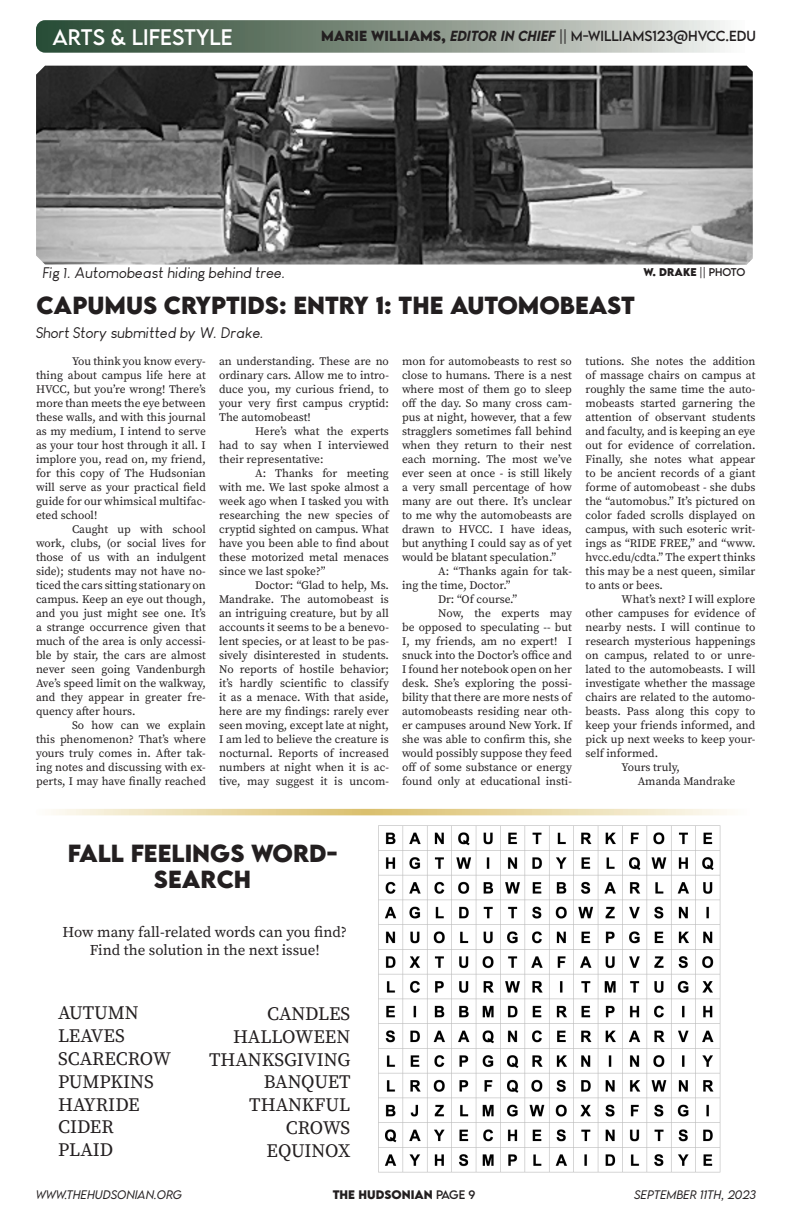
<style>
.page{position:relative;width:792px;height:1224px;background:#fff}
.page>*{position:absolute;margin:0;border:0;box-sizing:border-box;transform-origin:0 0}
.t1{font:700 22px/26.4px "LEMONMILK";color:#231f20}
.t2{font:20px "LEMONMILK";color:#fff}
.t3{font:19px "Source Serif Variable";letter-spacing:-.01em;color:#231f20}
.t4{font:15px/18px "Source Serif Variable";color:#231f20;text-align:center}
.t5{font:italic 15px "Louis George Cafe";color:#231f20}
.t6{font:13px "LEMONMILK";color:#231f20}
.t7{font:700 13px "LEMONMILK";color:#231f20}
.t8{font:11.5px/14px "Source Serif Variable";color:#231f20;text-align:justify}
.t9{font:italic 300 11px "LEMONMILK";color:#231f20}
.t10{font:700 11px "LEMONMILK";color:#231f20}
.t11{font:11px "LEMONMILK";color:#231f20}
.t12{font:700 10px "LEMONMILK";color:#231f20}
.s1{font-weight:700}
.s2{font-weight:500;font-style:italic}
.s3{font-weight:400}
</style>
<div class="page">
<svg style="left:36px;top:20px;width:689px;height:33px;background:#849487"></svg>
<img style="left:378px;top:825px;width:343px;height:348px">
<img style="left:36px;top:66px;width:717px;height:199px">
<svg style="left:36px;top:809px;width:719px;height:6px;background:#ebddb1"></svg>
<p class="t2" style="left:52px;top:24px;width:179px">ARTS &amp; LIFESTYLE</p>
<p class="t7" style="left:321px;top:27px;width:100px">MARIE WILLIAMS</p>
<p class="t6" style="left:441px;top:28px;width:316px"><span class="s1">,</span> <span class="s2">EDITOR IN CHIEF</span> || M-WILLIAMS123@HVCC.EDU</p>
<p class="t5" style="left:42px;top:264px;width:244px">Fig 1. Automobeast hiding behind tree.</p>
<p class="t12" style="left:643px;top:265px;width:104px">W. DRAKE <span class="s3">|| PHOTO</span></p>
<p class="t1" style="left:36px;top:293px;width:69px">CAPUMUS</p>
<p class="t1" style="left:164px;top:293px;width:355px">CRYPTIDS: ENTRY 1: TH E AUTOMO</p>
<p class="t1" style="left:560px;top:293px;width:76px">BEAST</p>
<p class="t5" style="left:36px;top:324px;width:229px">Short Story submitted by W. Drake.</p>
<p class="t8" style="left:36px;top:354px;width:171px;text-indent:36px">You think you know every&shy;thing about campus life here at HVCC, but you’re wrong! There’s more than meets the eye between these walls, and with this journal as my medium, I intend to serve as your tour host through it all. I implore you, read on, my friend, for this copy of The Hudsonian will serve as your practical field guide for our whimsical multifac&shy;eted school!</p>
<p class="t8" style="left:36px;top:522px;width:171px;text-indent:36px">Caught up with school work, clubs, (or social lives for those of us with an indulgent side); students may not have no&shy;ticed the cars sitting stationary on campus. Keep an eye out though, and you just might see one. It’s a strange occurrence given that much of the area is only accessi&shy;ble by stair, the cars are almost never seen going Vandenburgh Ave’s speed limit on the walkway, and they appear in greater fre&shy;quency after hours.</p>
<p class="t8" style="left:36px;top:718px;width:171px;text-indent:36px">So how can we explain this phenomenon? That’s where yours truly comes in. After tak&shy;ing notes and discussing with ex&shy;perts, I may have finally reached</p>
<p class="t8" style="left:402px;top:354px;width:171px">mon for automobeasts to rest so close to humans. There is a nest where most of them go to sleep off the day. So many cross cam&shy;pus at night, however, that a few stragglers sometimes fall behind when they return to their nest each morning. The most we’ve ever seen at once - is still likely a very small percentage of how many are out there. It’s unclear to me why the automobeasts are drawn to HVCC. I have ideas, but anything I could say as of yet would be blatant speculation.”</p>
<p class="t8" style="left:402px;top:564px;width:171px;text-indent:36px">A: “Thanks again for tak&shy;ing the time, Doctor.”</p>
<p class="t8" style="left:438px;top:592px;width:81px">Dr: “Of course.”</p>
<p class="t8" style="left:402px;top:606px;width:171px;text-indent:36px">Now, the experts may be opposed to speculating -- but I, my friends, am no expert! I snuck into the Doctor’s office and I found her notebook open on her desk. She’s exploring the possi&shy;bility that there are more nests of automobeasts residing near oth&shy;er campuses around New York. If she was able to confirm this, she would possibly suppose they feed off of some substance or energy found only at educational insti-</p>
<p class="t8" style="left:219px;top:354px;width:171px">an understanding. These are no ordinary cars. Allow me to intro&shy;duce you, my curious friend, to your very first campus cryptid:<br>The automobeast!</p>
<p class="t8" style="left:219px;top:424px;width:171px;text-indent:36px">Here’s what the experts had to say when I interviewed their representative:</p>
<p class="t8" style="left:219px;top:466px;width:171px;text-indent:36px">A: Thanks for meeting with me. We last spoke almost a week ago when I tasked you with researching the new species of cryptid sighted on campus. What have you been able to find about these motorized metal menaces since we last spoke?”</p>
<p class="t8" style="left:219px;top:578px;width:171px;text-indent:36px">Doctor: “Glad to help, Ms.<br>Mandrake. The automobeast is an intriguing creature, but by all accounts it seems to be a benevo&shy;lent species, or at least to be pas&shy;sively disinterested in students.<br>No reports of hostile behavior; it’s hardly scientific to classify it as a menace. With that aside, here are my findings: rarely ever seen moving, except late at night, I am led to believe the creature is nocturnal. Reports of increased numbers at night when it is ac&shy;tive, may suggest it is uncom-</p>
<p class="t8" style="left:586px;top:354px;width:171px">tutions. She notes the addition of massage chairs on campus at roughly the same time the auto&shy;mobeasts started garnering the attention of observant students and faculty, and is keeping an eye out for evidence of correlation.<br>Finally, she notes what appear to be ancient records of a giant forme of automobeast - she dubs the “automobus.” It’s pictured on color faded scrolls displayed on campus, with such esoteric writ&shy;ings as “RIDE FREE,” and “www. hvcc.edu/cdta.” The expert thinks this may be a nest queen, similar to ants or bees.</p>
<p class="t8" style="left:586px;top:592px;width:171px;text-indent:36px">What’s next? I will explore other campuses for evidence of nearby nests. I will continue to research mysterious happenings on campus, related to or unre&shy;lated to the automobeasts. I will investigate whether the massage chairs are related to the automo&shy;beasts. Pass along this copy to keep your friends informed, and pick up next weeks to keep your&shy;self informed.</p>
<p class="t8" style="left:622px;top:760px;width:60px">Yours truly,</p>
<p class="t8" style="left:638px;top:774px;width:99px">Amanda Mandrake</p>
<p class="t1" style="left:154px;top:840px;width:185px;text-indent:-86px">FALL FEELINGS WORD-<br>SEARCH</p>
<p class="t4" style="left:63px;top:923px;width:286px">How many fall-related words can you find?<br>Find the solution in the next issue!</p>
<p class="t3" style="left:58px;top:1000px;width:82px">AUTUMN</p>
<p class="t3" style="left:58px;top:1023px;width:68px">LEAVES</p>
<p class="t3" style="left:58px;top:1046px;width:115px">SCARECROW</p>
<p class="t3" style="left:58px;top:1069px;width:97px">PUMPKINS</p>
<p class="t3" style="left:58px;top:1092px;width:83px">HAYRIDE</p>
<p class="t3" style="left:58px;top:1114px;width:57px">CIDER</p>
<p class="t3" style="left:58px;top:1137px;width:57px">PLAID</p>
<p class="t3" style="left:267px;top:1001px;width:85px">CANDLES</p>
<p class="t3" style="left:233px;top:1024px;width:119px">HALLOWEEN</p>
<p class="t3" style="left:209px;top:1047px;width:143px">THANKSGIVING</p>
<p class="t3" style="left:264px;top:1069px;width:88px">BANQUET</p>
<p class="t3" style="left:249px;top:1092px;width:103px">THANKFUL</p>
<p class="t3" style="left:286px;top:1115px;width:66px">CROWS</p>
<p class="t3" style="left:267px;top:1138px;width:85px">EQUINOX</p>
<p class="t9" style="left:36px;top:1188px;width:147px">WWW.THEHUDSONIAN.ORG</p>
<p class="t10" style="left:333px;top:1187px;width:44px">THE HUDSON</p>
<p class="t11" style="left:411px;top:1188px;width:66px"><span class="s1">IAN</span> PAGE 9</p>
<p class="t9" style="left:634px;top:1188px;width:123px">SEPTEMBER 11TH, 2023</p>
</div>
